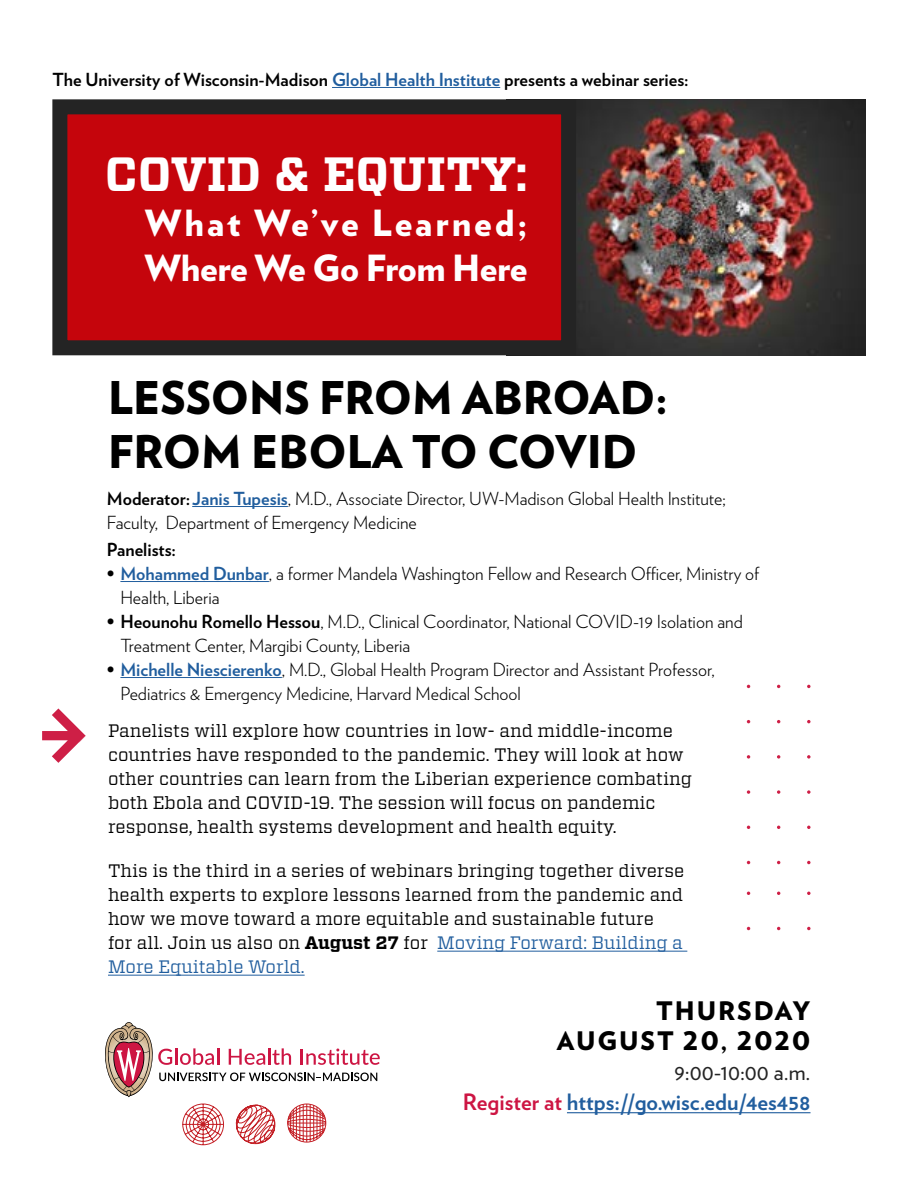
<style>
.page{position:relative;width:918px;height:1188px;background:#fff}
.page>*{position:absolute;margin:0;border:0;box-sizing:border-box;transform-origin:0 0}
.t1{font:700 48px "Vitesse";color:#fff}
.t2{font:900 45px/54px "Verlag";color:#000}
.t3{font:900 36px/45px "Verlag";letter-spacing:-.01em;color:#fff}
.t4{font:900 25.5px/30px "Verlag";letter-spacing:.075em;color:#000;text-align:right}
.t5{font:700 22.5px/30px "Verlag";color:#215e9e;text-align:right}
.t6{font:18px/24px "Vitesse";color:#000}
.t7{font:300 18px/24px "Verlag";color:#000}
.t8{font:700 18px "Verlag";color:#000}
.s1{color:#215e9e}
.s2{font-weight:700}
.s3{font-weight:700;color:#215e9e}
.s4{font-weight:400;color:#242424}
.s5{color:#cd1543}
</style>
<div class="page">
<img style="left:576px;top:99px;width:290px;height:256px">
<div style="left:60px;top:107px;width:509px;height:241px;background:#c5050c"></div>
<div style="left:52px;top:99px;width:524px;height:256px;border:15px solid #242424"></div>
<hr style="left:437px;top:951px;width:250px;height:1px;background:#215e9e">
<hr style="left:108px;top:975px;width:197px;height:1px;background:#215e9e">
<svg style="left:42px;top:708px;width:44px;height:55px"></svg>
<svg style="left:105px;top:1022px;width:275px;height:124px"></svg>
<svg style="left:807px;top:685px;width:4px;height:3px"></svg>
<svg style="left:807px;top:720px;width:4px;height:3px"></svg>
<svg style="left:807px;top:755px;width:4px;height:4px"></svg>
<svg style="left:807px;top:790px;width:4px;height:4px"></svg>
<svg style="left:807px;top:826px;width:4px;height:3px"></svg>
<svg style="left:807px;top:861px;width:4px;height:3px"></svg>
<svg style="left:777px;top:755px;width:3px;height:4px"></svg>
<svg style="left:777px;top:790px;width:3px;height:4px"></svg>
<svg style="left:747px;top:755px;width:3px;height:4px"></svg>
<svg style="left:747px;top:790px;width:3px;height:4px"></svg>
<svg style="left:807px;top:892px;width:4px;height:3px"></svg>
<svg style="left:807px;top:927px;width:4px;height:3px"></svg>
<hr style="left:192px;top:506px;width:96px;height:1px;background:#215e9e">
<hr style="left:120px;top:581px;width:149px;height:1px;background:#215e9e">
<hr style="left:120px;top:677px;width:162px;height:1px;background:#215e9e">
<hr style="left:567px;top:1112px;width:244px;height:1px;background:#215e9e">
<hr style="left:332px;top:87px;width:168px;height:1px;background:#215e9e">
<p class="t8" style="left:52px;top:65px;width:638px">The University of Wisconsin-Madison <span class="s1">Global Health Institute</span> presents a webinar series:</p>
<h1 class="t1" style="left:105px;top:142px;width:424px">COVID &amp; EQUITY:</h1>
<h3 class="t3" style="left:144px;top:199px;width:385px">What We’ve Learned;<br>Where We Go From Here</h3>
<h2 class="t2" style="left:108px;top:368px;width:561px">LESSONS FROM ABROAD:<br>FROM EBOLA TO COVID</h2>
<p class="t7" style="left:107px;top:485px;width:620px"><span class="s2">Moderator:</span> <span class="s3">Janis Tupesis</span>, M.D., Associate Director, UW-Madison Global Health Institute;<br>Faculty, Department of Emergency Medicine</p>
<p class="t8" style="left:107px;top:535px;width:71px">Panelists:</p>
<p class="t7" style="left:120px;top:560px;width:640px;text-indent:-14px"><span class="s2">•</span> <span class="s3">Mohammed Dunbar</span>, a former Mandela Washington Fellow and Research Officer, Ministry of<br>Health, Liberia</p>
<p class="t7" style="left:120px;top:608px;width:624px;text-indent:-14px"><span class="s2">• Heounohu Romello Hessou</span>, M.D., Clinical Coordinator, National COVID-19 Isolation and<br>Treatment Center, Margibi County, Liberia</p>
<p class="t7" style="left:120px;top:656px;width:596px;text-indent:-14px"><span class="s2">•</span> <span class="s3">Michelle Niescierenko</span>, M.D., Global Health Program Director and Assistant Professor,<br>Pediatrics &amp; Emergency Medicine, Harvard Medical School</p>
<p class="t6" style="left:108px;top:719px;width:586px">Panelists will explore how countries in low- and middle-income countries have responded to the pandemic. They will look at how other countries can learn from the Liberian experience combating both Ebola and COVID-19. The session will focus on pandemic response, health systems development and health equity.</p>
<p class="t6" style="left:108px;top:859px;width:578px">This is the third in a series of webinars bringing together diverse health experts to explore lessons learned from the pandemic and how we move toward a more equitable and sustainable future<br>for all. Join us also on <span class="s2">August 27</span> for <span class="s1">Moving Forward: Building a More Equitable World.</span></p>
<h3 class="t4" style="left:557px;top:995px;width:255px">THURSDAY<br>AUGUST 20, 2020</h3>
<p class="t5" style="left:463px;top:1056px;width:349px"><span class="s4">9:00-10:00 a.m.<br></span><span class="s5">Register at</span> https://go.wisc.edu/4es458</p>
</div>
